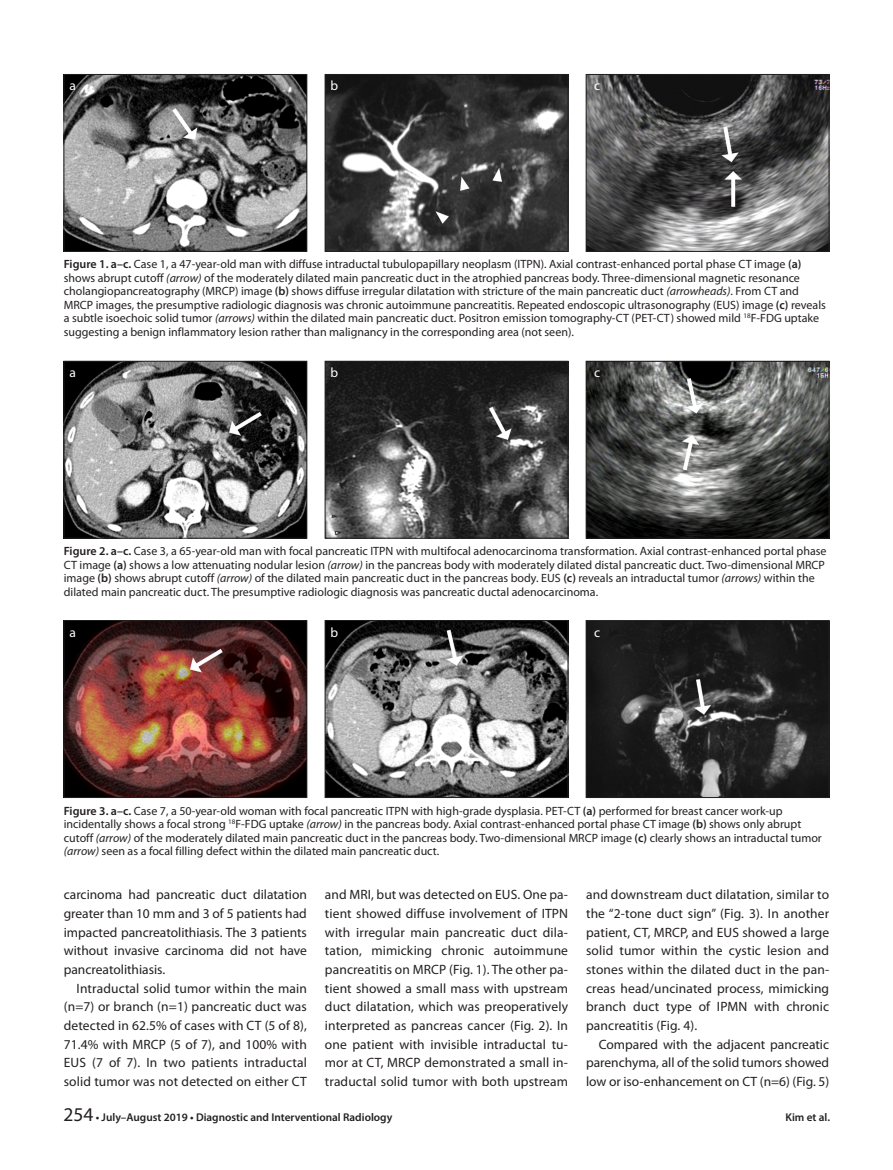
<style>
.page{position:relative;width:893px;height:1170px;background:#fff}
.page>*{position:absolute;margin:0;border:0;box-sizing:border-box;transform-origin:0 0}
.t1{font:13.5px/18.6px "Myriad Pro";letter-spacing:.01em;color:#231f20;text-align:justify}
.t2{font:13.5px "Myriad Pro";color:#fff}
.t3{font:12px/13.5px "Myriad Pro";color:#231f20}
.t4{font:600 11.25px "Myriad Pro";color:#231f20}
.s1{font-weight:600}
.s2{font-style:italic}
.s3{font-weight:400;font-size:19.5px}
</style>
<div class="page">
<img style="left:66px;top:76px;width:239px;height:173px">
<div style="left:64px;top:74px;width:243px;height:177px;border:1px solid #231f20"></div>
<img style="left:327px;top:76px;width:239px;height:173px">
<div style="left:325px;top:74px;width:243px;height:177px;border:1px solid #231f20"></div>
<img style="left:588px;top:76px;width:239px;height:173px">
<div style="left:586px;top:74px;width:243px;height:177px;border:1px solid #231f20"></div>
<img style="left:66px;top:363px;width:239px;height:173px">
<div style="left:64px;top:361px;width:243px;height:177px;border:1px solid #231f20"></div>
<img style="left:327px;top:363px;width:239px;height:173px">
<div style="left:325px;top:361px;width:243px;height:177px;border:1px solid #231f20"></div>
<img style="left:588px;top:363px;width:239px;height:173px">
<div style="left:586px;top:361px;width:243px;height:177px;border:1px solid #231f20"></div>
<img style="left:66px;top:622px;width:239px;height:173px">
<div style="left:64px;top:620px;width:243px;height:177px;border:1px solid #231f20"></div>
<img style="left:327px;top:622px;width:239px;height:173px">
<div style="left:325px;top:620px;width:243px;height:177px;border:1px solid #231f20"></div>
<img style="left:588px;top:622px;width:239px;height:173px">
<div style="left:586px;top:620px;width:243px;height:177px;border:1px solid #231f20"></div>
<p class="t2" style="left:70px;top:78px;width:8px">a</p>
<p class="t2" style="left:330px;top:78px;width:9px">b</p>
<p class="t2" style="left:594px;top:78px;width:8px">c</p>
<p class="t3" style="left:64px;top:257px;width:764px"><span class="s1">Figure 1. a–c.</span> Case 1, a 47-year-old man with diffuse intraductal tubulopapillary neoplasm (ITPN). Axial contrast-enhanced portal phase CT image <span class="s1">(a) </span>shows abrupt cutoff <span class="s2">(arrow)</span> of the moderately dilated main pancreatic duct in the atrophied pancreas body. Three-dimensional magnetic resonance cholangiopancreatography (MRCP) image <span class="s1">(b)</span> shows diffuse irregular dilatation with stricture of the main pancreatic duct <span class="s2">(arrowheads)</span>. From CT and MRCP images, the presumptive radiologic diagnosis was chronic autoimmune pancreatitis. Repeated endoscopic ultrasonography (EUS) image <span class="s1">(c)</span> reveals a subtle isoechoic solid tumor <span class="s2">(arrows)</span> within the dilated main pancreatic duct. Positron emission tomography-CT (PET-CT) showed mild <sup>18</sup>F-FDG uptake suggesting a benign inflammatory lesion rather than malignancy in the corresponding area (not seen).</p>
<p class="t2" style="left:70px;top:364px;width:8px">a</p>
<p class="t2" style="left:330px;top:364px;width:9px">b</p>
<p class="t2" style="left:594px;top:364px;width:8px">c</p>
<p class="t3" style="left:64px;top:544px;width:764px"><span class="s1">Figure 2. a–c.</span> Case 3, a 65-year-old man with focal pancreatic ITPN with multifocal adenocarcinoma transformation. Axial contrast-enhanced portal phase CT image <span class="s1">(a)</span> shows a low attenuating nodular lesion <span class="s2">(arrow)</span> in the pancreas body with moderately dilated distal pancreatic duct. Two-dimensional MRCP image <span class="s1">(b)</span> shows abrupt cutoff <span class="s2">(arrow)</span> of the dilated main pancreatic duct in the pancreas body. EUS <span class="s1">(c)</span> reveals an intraductal tumor <span class="s2">(arrows)</span> within the dilated main pancreatic duct. The presumptive radiologic diagnosis was pancreatic ductal adenocarcinoma.</p>
<p class="t2" style="left:70px;top:623px;width:8px">a</p>
<p class="t2" style="left:330px;top:623px;width:9px">b</p>
<p class="t2" style="left:594px;top:623px;width:8px">c</p>
<p class="t3" style="left:64px;top:803px;width:760px"><span class="s1">Figure 3. a–c.</span> Case 7, a 50-year-old woman with focal pancreatic ITPN with high-grade dysplasia. PET-CT <span class="s1">(a)</span> performed for breast cancer work-up incidentally shows a focal strong <sup>18</sup>F-FDG uptake <span class="s2">(arrow)</span> in the pancreas body. Axial contrast-enhanced portal phase CT image <span class="s1">(b)</span> shows only abrupt cutoff <span class="s2">(arrow)</span> of the moderately dilated main pancreatic duct in the pancreas body. Two-dimensional MRCP image <span class="s1">(c)</span> clearly shows an intraductal tumor <span class="s2">(arrow)</span> seen as a focal filling defect within the dilated main pancreatic duct.</p>
<p class="t1" style="left:64px;top:885px;width:245px">carcinoma had pancreatic duct dilatation greater than 10 mm and 3 of 5 patients had impacted pancreatolithiasis. The 3 patients without invasive carcinoma did not have pancreatolithiasis.</p>
<p class="t1" style="left:64px;top:978px;width:245px;text-indent:13px">Intraductal solid tumor within the main (n=7) or branch (n=1) pancreatic duct was detected in 62.5% of cases with CT (5 of 8), 71.4% with MRCP (5 of 7), and 100% with EUS (7 of 7). In two patients intraductal solid tumor was not detected on either CT</p>
<p class="t1" style="left:325px;top:885px;width:245px">and MRI, but was detected on EUS. One pa&shy;tient showed diffuse involvement of ITPN with irregular main pancreatic duct dila&shy;tation, mimicking chronic autoimmune pancreatitis on MRCP (Fig. 1). The other pa&shy;tient showed a small mass with upstream duct dilatation, which was preoperatively interpreted as pancreas cancer (Fig. 2). In one patient with invisible intraductal tu&shy;mor at CT, MRCP demonstrated a small in&shy;traductal solid tumor with both upstream</p>
<p class="t1" style="left:586px;top:885px;width:245px">and downstream duct dilatation, similar to the “2-tone duct sign” (Fig. 3). In another patient, CT, MRCP, and EUS showed a large solid tumor within the cystic lesion and stones within the dilated duct in the pan&shy;creas head/uncinated process, mimicking branch duct type of IPMN with chronic pancreatitis (Fig. 4).</p>
<p class="t1" style="left:586px;top:1034px;width:245px;text-indent:13px">Compared with the adjacent pancreatic parenchyma, all of the solid tumors showed low or iso-enhancement on CT (n=6) (Fig. 5)</p>
<p class="t4" style="left:63px;top:1109px;width:330px"><span class="s3">254</span> • July–August 2019 • Diagnostic and Interventional Radiology</p>
<p class="t4" style="left:785px;top:1109px;width:46px">Kim et al.</p>
</div>
